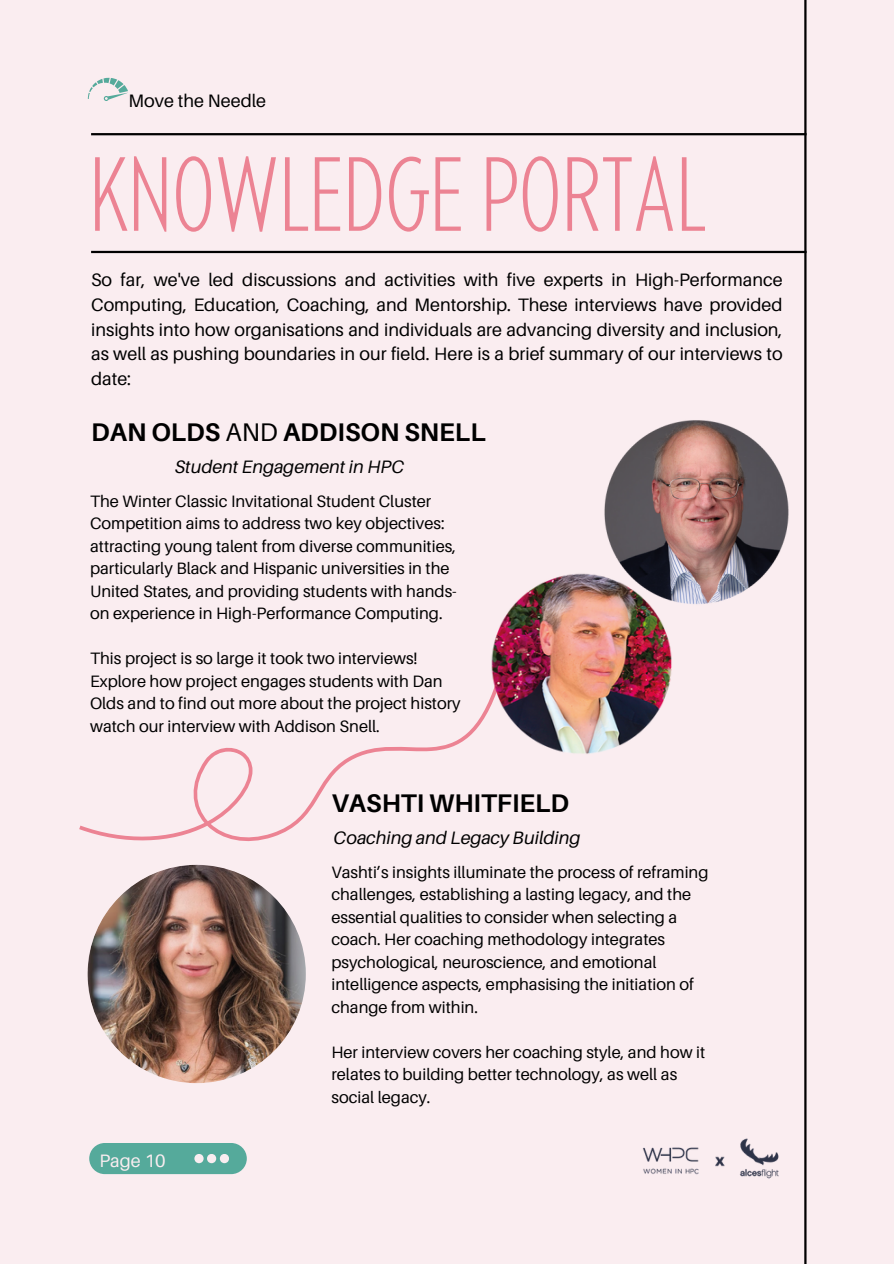
<style>
.page{position:relative;width:894px;height:1264px;background:#fff}
.page>*{position:absolute;margin:0;border:0;box-sizing:border-box;transform-origin:0 0}
.t1{font:200 condensed 105px "Balgin";color:#ec8393}
.t2{font:700 25.5px "Aileron";color:#000}
.t3{font:18px/24.8px "Aileron";color:#000;text-align:justify}
.t4{font:italic 18px "Aileron";color:#000}
.t5{font:18px "Aileron";color:#faedf0}
.t6{font:16.5px/22.5px "Aileron";color:#000}
.s1{font-weight:400}
</style>
<div class="page">
<div style="left:0;top:0;width:893px;height:1263px;background:#faedf0"></div>
<hr style="left:804px;top:0;width:2px;height:1263px;background:#000">
<hr style="left:91px;top:251px;width:715px;height:2px;background:#000">
<hr style="left:91px;top:133px;width:715px;height:2px;background:#000">
<div style="left:89px;top:1142px;width:158px;height:32px;background:#55aa9b;border-radius:16px"></div>
<svg style="left:194px;top:1154px;width:35px;height:9px"></svg>
<svg style="left:88px;top:78px;width:40px;height:23px"></svg>
<img style="left:600px;top:418px;width:195px;height:195px;border-radius:50%">
<img style="left:87px;top:864px;width:219px;height:219px;border-radius:50%">
<svg style="left:79px;top:703px;width:411px;height:138px"></svg>
<img style="left:480px;top:562px;width:202px;height:202px;border-radius:50%">
<img style="left:642px;top:1138px;width:137px;height:41px">
<p class="t3" style="left:128px;top:88px;width:139px">Move the Needle</p>
<p class="t1" style="left:89px;top:152px;width:618px">KNOWLEDGE PORTAL</p>
<p class="t3" style="left:91px;top:267px;width:692px">So far, we've led discussions and activities with five experts in High-Performance Computing, Education, Coaching, and Mentorship. These interviews have provided insights into how organisations and individuals are advancing diversity and inclusion, as well as pushing boundaries in our field. Here is a brief summary of our interviews to date:</p>
<p class="t2" style="left:91px;top:417px;width:396px">DAN OLDS <span class="s1">AND</span> ADDISON SNELL</p>
<p class="t4" style="left:175px;top:455px;width:231px">Student Engagement in HPC</p>
<p class="t6" style="left:90px;top:489px;width:368px">The Winter Classic Invitational Student Cluster Competition aims to address two key objectives: attracting young talent from diverse communities, particularly Black and Hispanic universities in the United States, and providing students with hands&shy;on experience in High-Performance Computing.</p>
<p class="t6" style="left:90px;top:647px;width:372px">This project is so large it took two interviews!<br>Explore how project engages students with Dan Olds and to find out more about the project history watch our interview with Addison Snell.</p>
<h2 class="t2" style="left:331px;top:787px;width:239px">VASHTI WHITFIELD</h2>
<p class="t4" style="left:333px;top:826px;width:248px">Coaching and Legacy Building</p>
<h3 class="t5" style="left:99px;top:1149px;width:68px">Page 10</h3>
<p class="t6" style="left:331px;top:860px;width:378px">Vashti’s insights illuminate the process of reframing challenges, establishing a lasting legacy, and the essential qualities to consider when selecting a coach. Her coaching methodology integrates psychological, neuroscience, and emotional intelligence aspects, emphasising the initiation of change from within.</p>
<p class="t6" style="left:331px;top:1040px;width:375px">Her interview covers her coaching style, and how it relates to building better technology, as well as social legacy.</p>
</div>
